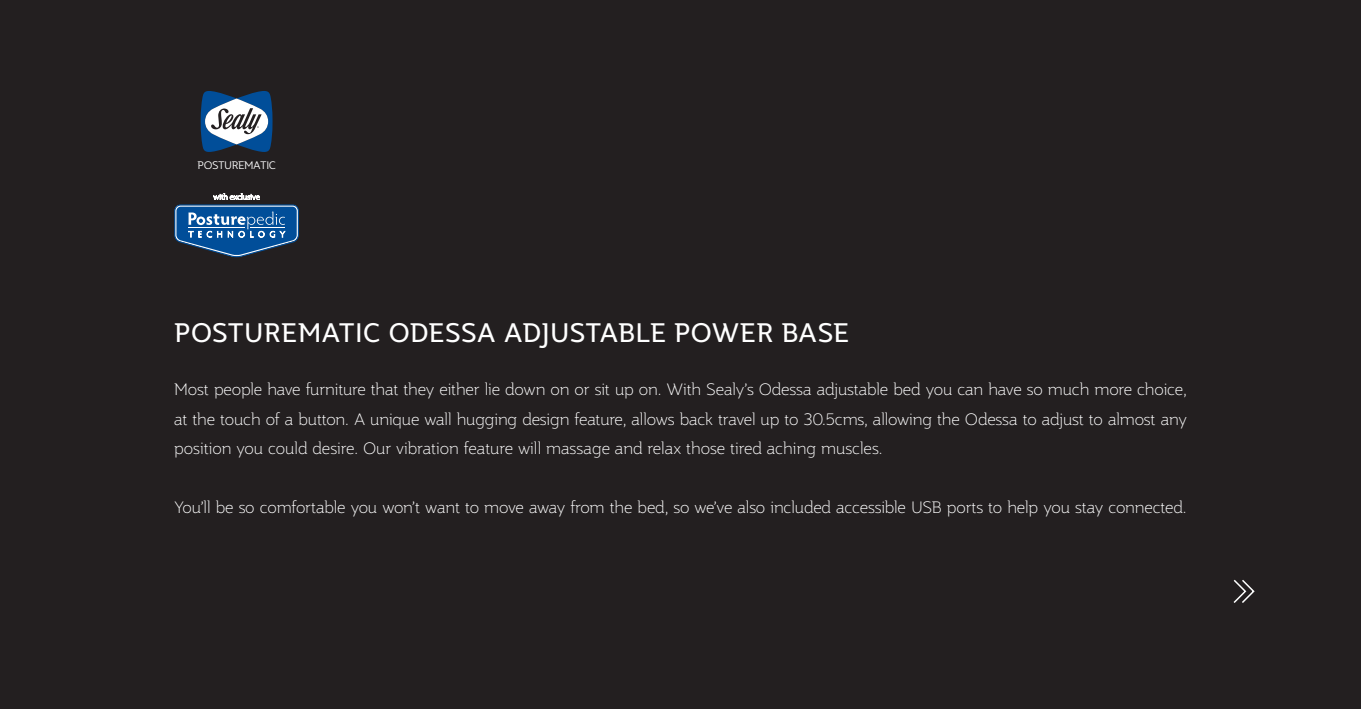
<style>
.page{position:relative;width:1361px;height:709px;background:#231f20}
.page>*{position:absolute;margin:0;border:0;box-sizing:border-box;transform-origin:0 0}
.t1{font:26px "Jotia";letter-spacing:-.01em;color:#fff}
.t2{font:100 16px/29.4px "Jotia";letter-spacing:-.01em;color:#fff;text-align:justify}
.t3{font:300 10.6px "Jotia";letter-spacing:-.045em;color:#fff}
</style>
<div class="page">
<svg style="left:174px;top:193px;width:125px;height:64px"></svg>
<svg style="left:201px;top:91px;width:71px;height:61px;background:#6384a4"></svg>
<hr style="left:188px;top:227px;width:57px;height:1px;background:#fff">
<hr style="left:250px;top:227px;width:34px;height:1px;background:#fff">
<svg style="left:1233px;top:579px;width:22px;height:24px"></svg>
<p class="t3" style="left:197px;top:158px;width:80px">POSTUREMATIC</p>
<p class="t1" style="left:174px;top:315px;width:677px">POSTUREMATIC ODESSA ADJUSTABLE POWER BASE</p>
<p class="t2" style="left:174px;top:374px;width:1014px">Most people have furniture that they either lie down on or sit up on. With Sealy’s Odessa adjustable bed you can have so much more choice, at the touch of a button. A unique wall hugging design feature, allows back travel up to 30.5cms, allowing the Odessa to adjust to almost any position you could desire. Our vibration feature will massage and relax those tired aching muscles.</p>
<p class="t2" style="left:174px;top:492px;width:1014px">You’ll be so comfortable you won’t want to move away from the bed, so we’ve also included accessible USB ports to help you stay connected.</p>
</div>
